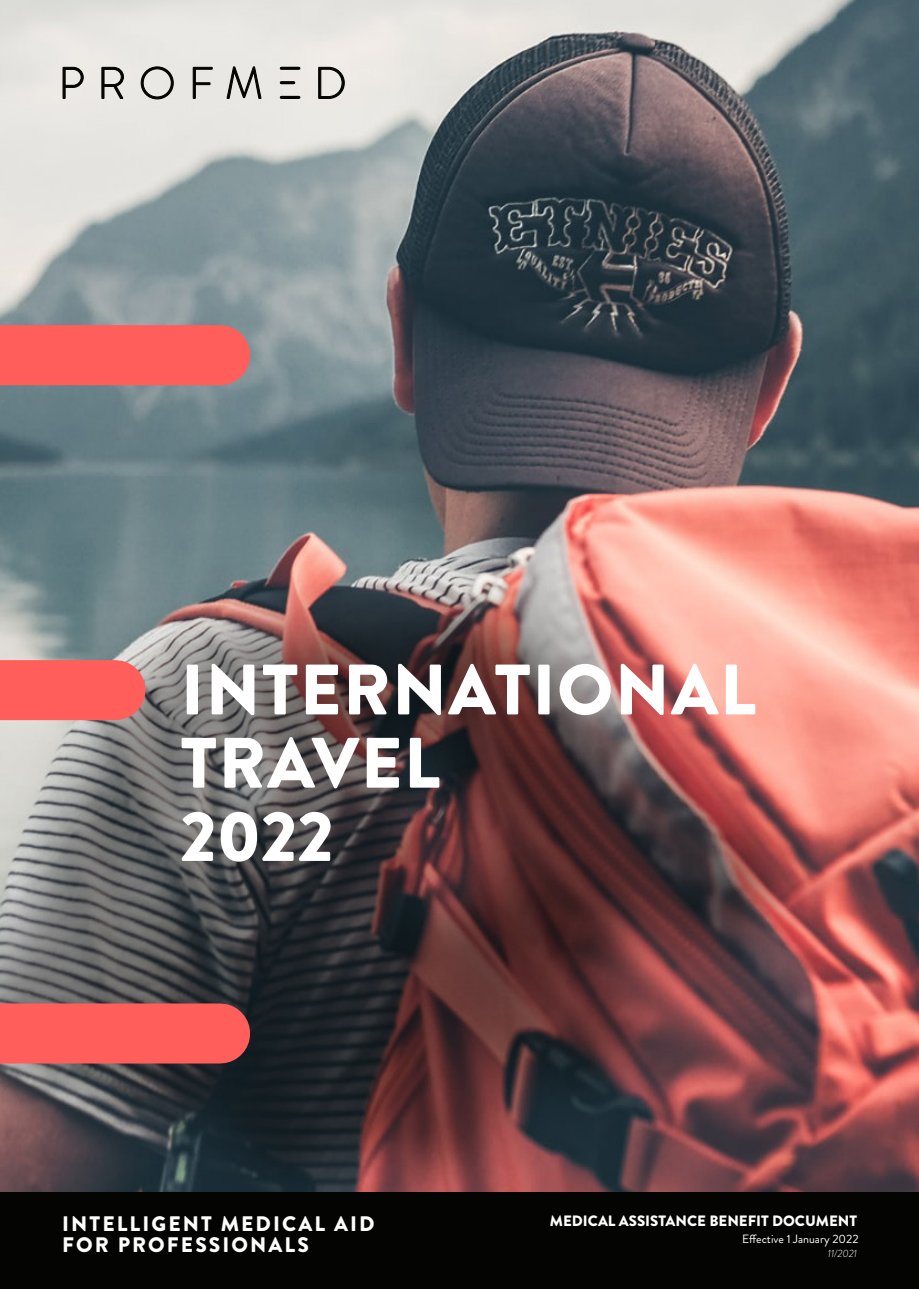
<style>
.page{position:relative;width:919px;height:1289px;background:#fff}
.page>*{position:absolute;margin:0;border:0;box-sizing:border-box;transform-origin:0 0}
.t1{font:900 71.1px/73.2px "Brandon Grotesque";letter-spacing:.02em;color:#fff}
.t2{font:900 21px/21px "Brandon Grotesque";letter-spacing:.1em;color:#fff}
.t3{font:900 15px "Brandon Grotesque";color:#fff}
.t4{font:12px "Brandon Grotesque";color:#fff}
.t5{font:italic 300 10.5px "Brandon Grotesque";color:#fff}
</style>
<div class="page">
<img style="left:0;top:0;width:918px;height:1192px">
<div style="left:0;top:1192px;width:918px;height:96px;background:#040503"></div>
<svg style="left:62px;top:66px;width:22px;height:33px"></svg>
<svg style="left:101px;top:66px;width:23px;height:33px"></svg>
<svg style="left:140px;top:66px;width:34px;height:34px"></svg>
<svg style="left:192px;top:66px;width:21px;height:33px"></svg>
<svg style="left:226px;top:57px;width:36px;height:44px;background:#b6b5b2"></svg>
<svg style="left:317px;top:66px;width:28px;height:33px"></svg>
<hr style="left:281px;top:67px;width:18px;height:3px;background:#040503">
<svg style="left:281px;top:81px;width:13px;height:3px"></svg>
<hr style="left:281px;top:96px;width:18px;height:3px;background:#040503">
<div style="left:0;top:325px;width:220px;height:60px;background:#ff5e5b"></div>
<div style="left:0;top:660px;width:115px;height:60px;background:#ff5e5b"></div>
<div style="left:0;top:1003px;width:220px;height:60px;background:#ff5e5b"></div>
<h1 class="t1" style="left:180px;top:654px;width:577px">INTERNATIONAL<br>TRAVEL<br>2022</h1>
<p class="t2" style="left:62px;top:1213px;width:314px">INTELLIGENT MEDICAL AID<br>FOR PROFESSIONALS</p>
<p class="t3" style="left:550px;top:1210px;width:309px">MEDICAL ASSISTANCE BENEFIT DOCUMENT</p>
<p class="t5" style="left:827px;top:1245px;width:31px">11/2021</p>
<p class="t4" style="left:742px;top:1230px;width:118px">Effective 1 January 2022</p>
</div>
